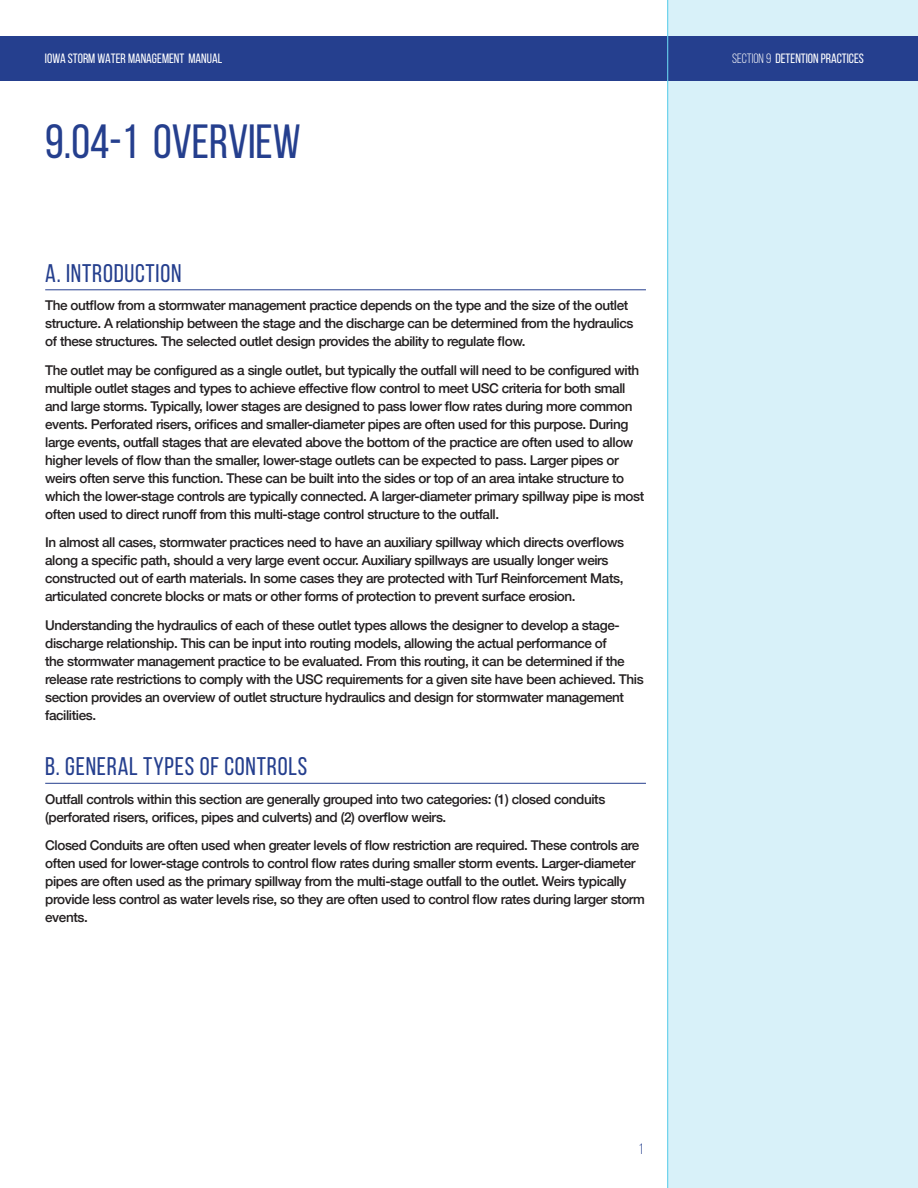
<style>
.page{position:relative;width:918px;height:1188px;background:#fff}
.page>*{position:absolute;margin:0;border:0;box-sizing:border-box;transform-origin:0 0}
.t1{font:48px "Bebas Neue";color:#253f8e}
.t2{font:25.5px "Bebas Neue";letter-spacing:.03em;color:#253f8e}
.t3{font:15px "Bebas Neue";color:#253f8e}
.t4{font:500 13.5px/18px "Helvetica Neue";letter-spacing:-.03em;color:#231f20}
.t5{font:13.5px "Bebas Neue";color:#fff}
.s1{font-style:inherit}
</style>
<div class="page">
<div style="left:667px;top:0;width:251px;height:1188px;background:#d8f1f9"></div>
<div style="left:0;top:36px;width:918px;height:45px;background:#253f8e"></div>
<hr style="left:667px;top:0;width:1px;height:1188px;background:#65d0ec">
<hr style="left:45px;top:289px;width:601px;height:1px;background:#253f8e">
<hr style="left:45px;top:783px;width:601px;height:1px;background:#253f8e">
<p class="t5" style="left:45px;top:51px;width:179px">IOWA STORM WATER MANAGEMENT MANUAL</p>
<p class="t5" style="left:732px;top:51px;width:133px"><span class="s1">SECTION 9</span> DETENTION PRACTICES</p>
<p class="t1" style="left:45px;top:116px;width:257px">9.04-1 OVERVIEW</p>
<p class="t2" style="left:45px;top:259px;width:138px">A. INTRODUCTION</p>
<p class="t4" style="left:45px;top:296px;width:590px">The outflow from a stormwater management practice depends on the type and the size of the outlet structure. A relationship between the stage and the discharge can be determined from the hydraulics of these structures. The selected outlet design provides the ability to regulate flow.</p>
<p class="t4" style="left:45px;top:361px;width:601px">The outlet may be configured as a single outlet, but typically the outfall will need to be configured with multiple outlet stages and types to achieve effective flow control to meet USC criteria for both small and large storms. Typically, lower stages are designed to pass lower flow rates during more common events. Perforated risers, orifices and smaller-diameter pipes are often used for this purpose. During large events, outfall stages that are elevated above the bottom of the practice are often used to allow higher levels of flow than the smaller, lower-stage outlets can be expected to pass. Larger pipes or weirs often serve this function. These can be built into the sides or top of an area intake structure to which the lower-stage controls are typically connected. A larger-diameter primary spillway pipe is most often used to direct runoff from this multi-stage control structure to the outfall.</p>
<p class="t4" style="left:45px;top:533px;width:580px">In almost all cases, stormwater practices need to have an auxiliary spillway which directs overflows along a specific path, should a very large event occur. Auxiliary spillways are usually longer weirs constructed out of earth materials. In some cases they are protected with Turf Reinforcement Mats, articulated concrete blocks or mats or other forms of protection to prevent surface erosion.</p>
<p class="t4" style="left:45px;top:616px;width:600px">Understanding the hydraulics of each of these outlet types allows the designer to develop a stage&shy;discharge relationship. This can be input into routing models, allowing the actual performance of<br>the stormwater management practice to be evaluated. From this routing, it can be determined if the release rate restrictions to comply with the USC requirements for a given site have been achieved. This section provides an overview of outlet structure hydraulics and design for stormwater management facilities.</p>
<p class="t2" style="left:45px;top:753px;width:263px">B. GENERAL TYPES OF CONTROLS</p>
<p class="t4" style="left:45px;top:790px;width:562px">Outfall controls within this section are generally grouped into two categories: (1) closed conduits (perforated risers, orifices, pipes and culverts) and (2) overflow weirs.</p>
<p class="t4" style="left:45px;top:836px;width:601px">Closed Conduits are often used when greater levels of flow restriction are required. These controls are often used for lower-stage controls to control flow rates during smaller storm events. Larger-diameter pipes are often used as the primary spillway from the multi-stage outfall to the outlet. Weirs typically provide less control as water levels rise, so they are often used to control flow rates during larger storm events.</p>
<p class="t3" style="left:639px;top:1140px;width:6px">1</p>
</div>
